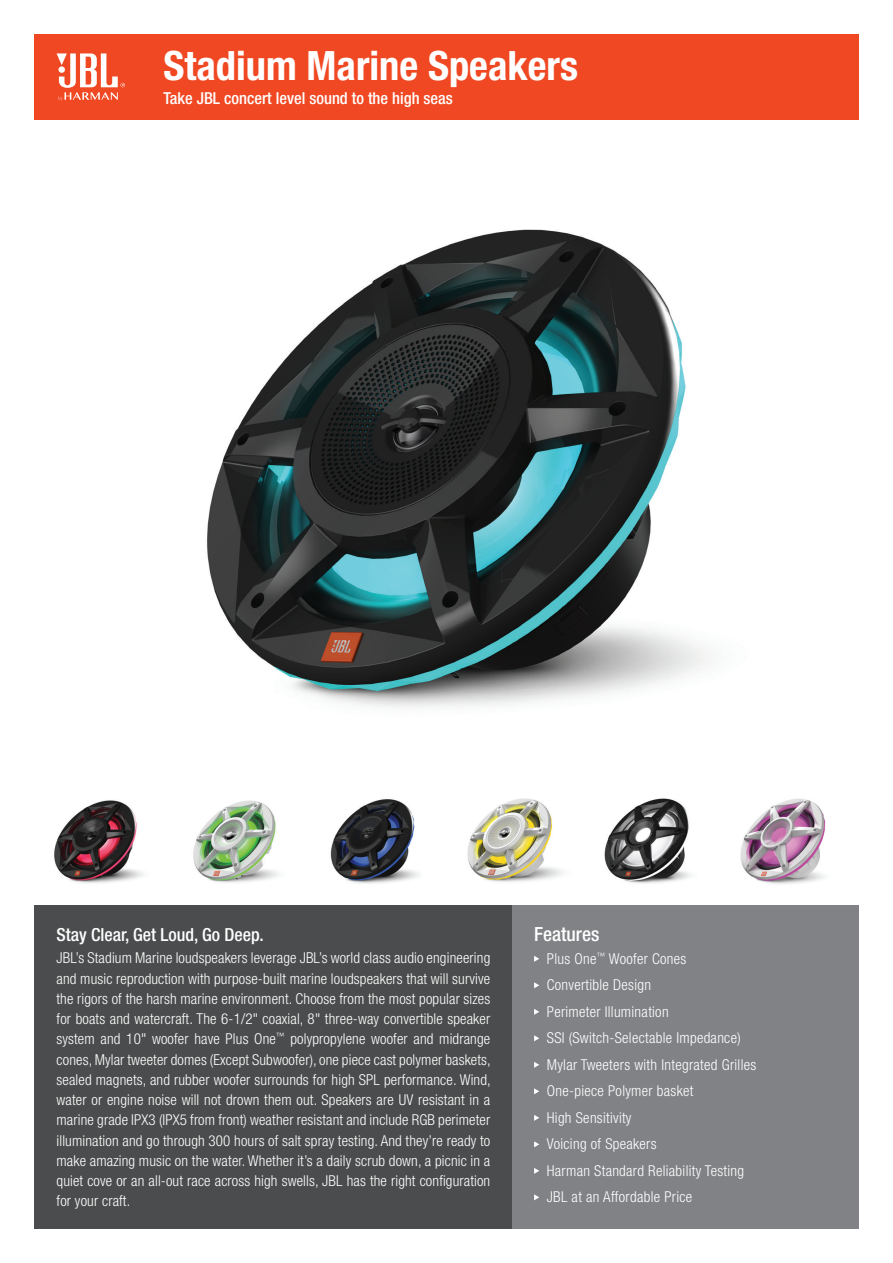
<style>
.page{position:relative;width:893px;height:1263px;background:#fff}
.page>*{position:absolute;margin:0;border:0;box-sizing:border-box;transform-origin:0 0}
.t1{font:700 condensed 40.5px "Helvetica Neue LT Pro";color:#fff}
.t2{font:500 condensed 19.5px "Helvetica Neue LT Pro";color:#fff}
.t3{font:500 condensed 18px "Helvetica Neue LT Pro";color:#fff}
.t4{font:500 condensed 16.5px "Helvetica Neue LT Pro";color:#fff}
.t5{font:300 condensed 15px/20.2px "Helvetica Neue LT Pro";letter-spacing:.02em;color:#fff;text-align:justify}
</style>
<div class="page">
<img style="left:207px;top:229px;width:501px;height:479px">
<div style="left:34px;top:34px;width:825px;height:85px;background:#f04822"></div>
<div style="left:34px;top:906px;width:479px;height:323px;background:#4b4c4d"></div>
<div style="left:513px;top:906px;width:346px;height:323px;background:#808285"></div>
<svg style="left:534px;top:956px;width:5px;height:6px"></svg>
<svg style="left:534px;top:982px;width:5px;height:6px"></svg>
<svg style="left:534px;top:1009px;width:5px;height:6px"></svg>
<svg style="left:534px;top:1035px;width:5px;height:6px"></svg>
<svg style="left:534px;top:1062px;width:5px;height:6px"></svg>
<svg style="left:534px;top:1088px;width:5px;height:6px"></svg>
<svg style="left:534px;top:1115px;width:5px;height:6px"></svg>
<svg style="left:534px;top:1141px;width:5px;height:6px"></svg>
<svg style="left:534px;top:1168px;width:5px;height:6px"></svg>
<svg style="left:534px;top:1194px;width:5px;height:6px"></svg>
<svg style="left:57px;top:53px;width:68px;height:48px"></svg>
<img style="left:54px;top:800px;width:90px;height:83px">
<img style="left:193px;top:800px;width:87px;height:83px">
<img style="left:330px;top:799px;width:89px;height:85px">
<img style="left:467px;top:798px;width:96px;height:84px">
<img style="left:604px;top:798px;width:87px;height:86px">
<img style="left:740px;top:798px;width:86px;height:86px">
<h1 class="t1" style="left:163px;top:41px;width:416px">Stadium Marine Speakers</h1>
<p class="t4" style="left:163px;top:88px;width:291px">Take JBL concert level sound to the high seas</p>
<p class="t3" style="left:57px;top:924px;width:209px">Stay Clear, Get Loud, Go Deep.</p>
<p class="t5" style="left:57px;top:948px;width:436px">JBL’s Stadium Marine loudspeakers leverage JBL’s world class audio engineering and music reproduction with purpose-built marine loudspeakers that will survive the rigors of the harsh marine environment. Choose from the most popular sizes for boats and watercraft. The 6-1/2" coaxial, 8" three-way convertible speaker system and 10" woofer have Plus One<sup>™</sup> polypropylene woofer and midrange cones, Mylar tweeter domes (Except Subwoofer), one piece cast polymer baskets, sealed magnets, and rubber woofer surrounds for high SPL performance. Wind, water or engine noise will not drown them out. Speakers are UV resistant in a marine grade IPX3 (IPX5 from front) weather resistant and include RGB perimeter illumination and go through 300 hours of salt spray testing. And they’re ready to make amazing music on the water. Whether it’s a daily scrub down, a picnic in a quiet cove or an all-out race across high swells, JBL has the right configuration for your craft.</p>
<h2 class="t2" style="left:534px;top:922px;width:67px">Features</h2>
<p class="t5" style="left:547px;top:945px;width:211px;line-height:26.5px;text-align:left">Plus One<sup>™</sup> Woofer Cones<br>Convertible Design<br>Perimeter Illumination<br>SSI (Switch-Selectable Impedance)<br>Mylar Tweeters with Integrated Grilles<br>One-piece Polymer basket<br>High Sensitivity<br>Voicing of Speakers<br>Harman Standard Reliability Testing<br>JBL at an Affordable Price</p>
</div>
